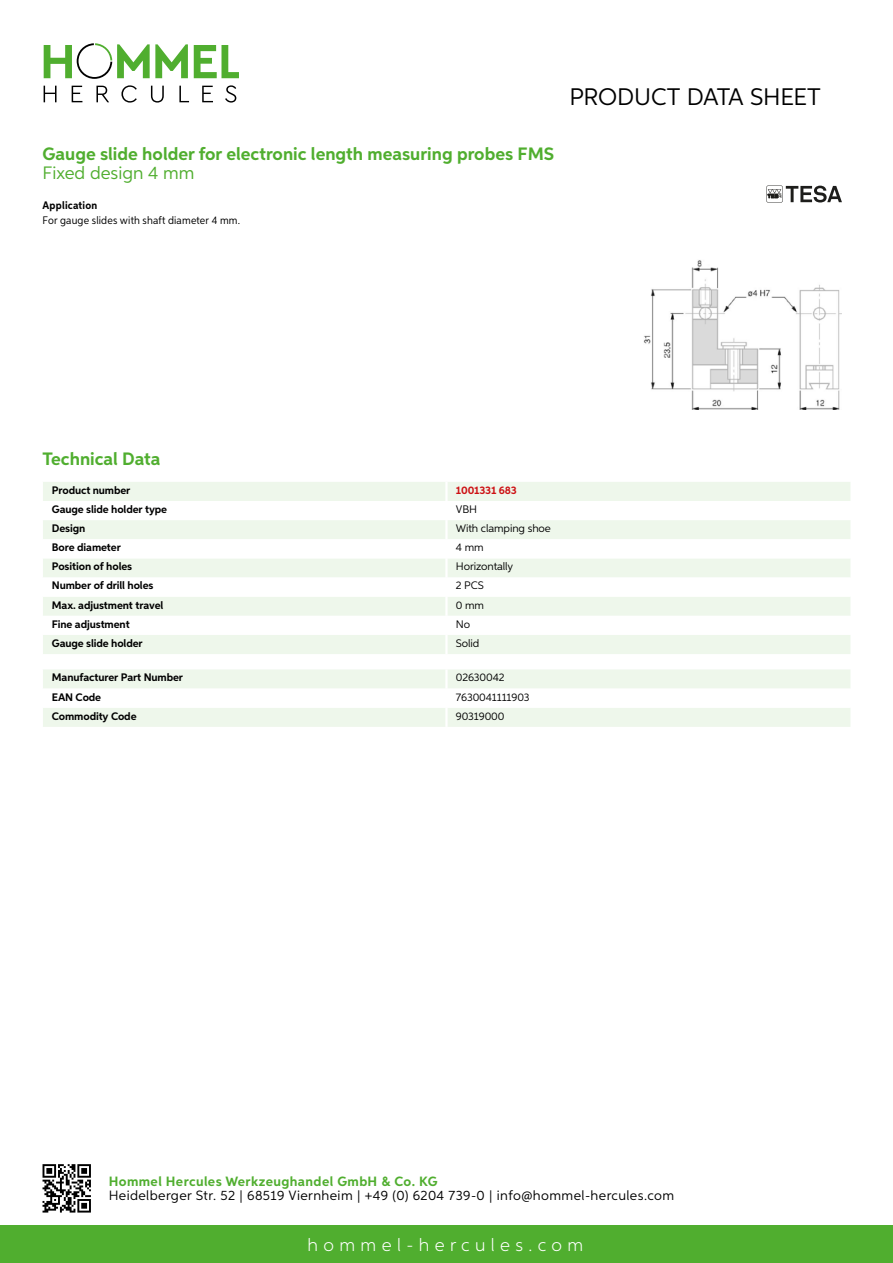
<style>
.page{position:relative;width:893px;height:1263px;background:#fff}
.page>*{position:absolute;margin:0;border:0;box-sizing:border-box;transform-origin:0 0}
.t1{font:24px "Aspira";letter-spacing:-.01em;color:#000}
.t2{font:700 18px "Aspira";color:#50ae2f}
.t3{font:300 18px "Aspira";letter-spacing:.3em;color:#fff}
.t4{font:18px "Aspira";color:#50ae2f}
.t5{font:13.5px "Aspira";letter-spacing:.03em;color:#000}
.t6{font:700 13.5px "Aspira";letter-spacing:.03em;color:#50ae2f}
.t7{font:700 10.95px "Aspira";letter-spacing:-.01em;color:#000}
.t8{font:10.95px "Aspira";letter-spacing:-.01em;color:#000}
.t9{font:10.95px "Aspira Nar";letter-spacing:.015em;color:#000}
.t10{font:700 10.95px "Aspira Nar";letter-spacing:.02em;color:#000}
.t11{font:700 10.95px "Aspira";letter-spacing:-.01em;color:#cd1013}
</style>
<div class="page">
<div style="left:0;top:1226px;width:893px;height:37px;background:#50ae2f"></div>
<svg style="left:43px;top:1164px;width:48px;height:48px"></svg>
<svg style="left:194px;top:45px;width:45px;height:33px"></svg>
<svg style="left:44px;top:43px;width:144px;height:36px"></svg>
<svg style="left:44px;top:86px;width:13px;height:16px"></svg>
<svg style="left:72px;top:86px;width:10px;height:16px"></svg>
<svg style="left:96px;top:86px;width:13px;height:16px"></svg>
<svg style="left:121px;top:85px;width:16px;height:18px"></svg>
<svg style="left:151px;top:86px;width:13px;height:17px"></svg>
<svg style="left:179px;top:86px;width:10px;height:16px"></svg>
<svg style="left:202px;top:86px;width:11px;height:16px"></svg>
<svg style="left:225px;top:85px;width:11px;height:18px"></svg>
<div style="left:43px;top:482px;width:807px;height:172px;background:#eef7eb"></div>
<svg style="left:43px;top:501px;width:807px;height:134px"></svg>
<hr style="left:445px;top:482px;width:3px;height:19px;background:#fff">
<hr style="left:445px;top:501px;width:3px;height:19px;background:#fff">
<hr style="left:445px;top:520px;width:3px;height:19px;background:#fff">
<hr style="left:445px;top:539px;width:3px;height:19px;background:#fff">
<hr style="left:445px;top:558px;width:3px;height:19px;background:#fff">
<hr style="left:445px;top:577px;width:3px;height:20px;background:#fff">
<hr style="left:445px;top:597px;width:3px;height:19px;background:#fff">
<hr style="left:445px;top:616px;width:3px;height:19px;background:#fff">
<hr style="left:445px;top:635px;width:3px;height:19px;background:#fff">
<svg style="left:43px;top:669px;width:807px;height:58px"></svg>
<hr style="left:445px;top:708px;width:3px;height:19px;background:#fff">
<img style="left:643px;top:260px;width:199px;height:149px">
<svg style="left:766px;top:185px;width:76px;height:18px"></svg>
<h2 class="t2" style="left:43px;top:142px;width:513px">Gauge slide holder for electronic length measuring probes FMS</h2>
<h2 class="t4" style="left:43px;top:162px;width:153px">Fixed design 4 mm</h2>
<p class="t10" style="left:43px;top:199px;width:56px">Application</p>
<p class="t9" style="left:43px;top:214px;width:199px">For gauge slides with shaft diameter 4 mm.</p>
<h1 class="t1" style="left:569px;top:82px;width:253px">Product data sh eet</h1>
<h2 class="t2" style="left:43px;top:448px;width:120px">Technical Data</h2>
<p class="t7" style="left:52px;top:483px;width:80px">Product number</p>
<p class="t11" style="left:456px;top:483px;width:63px">1001331 683</p>
<p class="t7" style="left:52px;top:502px;width:117px">Gauge slide holder type</p>
<p class="t8" style="left:456px;top:502px;width:23px">VBH</p>
<p class="t7" style="left:52px;top:521px;width:35px">Design</p>
<p class="t8" style="left:456px;top:522px;width:97px">With clamping shoe</p>
<p class="t7" style="left:52px;top:541px;width:70px">Bore diameter</p>
<p class="t8" style="left:456px;top:541px;width:29px">4 mm</p>
<p class="t7" style="left:52px;top:560px;width:82px">Position of holes</p>
<p class="t8" style="left:456px;top:560px;width:59px">Horizontally</p>
<p class="t7" style="left:52px;top:579px;width:103px">Number of drill holes</p>
<p class="t8" style="left:456px;top:579px;width:29px">2 PCS</p>
<p class="t7" style="left:52px;top:598px;width:113px">Max. adjustment travel</p>
<p class="t8" style="left:456px;top:598px;width:30px">0 mm</p>
<p class="t7" style="left:52px;top:617px;width:79px">Fine adjustment</p>
<p class="t8" style="left:456px;top:617px;width:16px">No</p>
<p class="t7" style="left:52px;top:636px;width:92px">Gauge slide holder</p>
<p class="t8" style="left:456px;top:636px;width:25px">Solid</p>
<p class="t7" style="left:52px;top:671px;width:133px">Manufacturer Part Number</p>
<p class="t8" style="left:456px;top:671px;width:50px">02630042</p>
<p class="t7" style="left:52px;top:690px;width:51px">EAN Code</p>
<p class="t8" style="left:456px;top:690px;width:75px">7630041111903</p>
<p class="t7" style="left:52px;top:709px;width:86px">Commodity Code</p>
<p class="t8" style="left:456px;top:709px;width:50px">90319000</p>
<p class="t6" style="left:109px;top:1172px;width:330px">Hommel Hercules Werkzeughandel GmbH &amp; Co. KG</p>
<p class="t5" style="left:109px;top:1187px;width:567px">Heidelberger Str. 52 | 68519 Viernheim | +49 (0) 6204 739-0 | info@hommel-hercules.com</p>
<h2 class="t3" style="left:307px;top:1234px;width:277px">hommel-hercules.com</h2>
</div>
